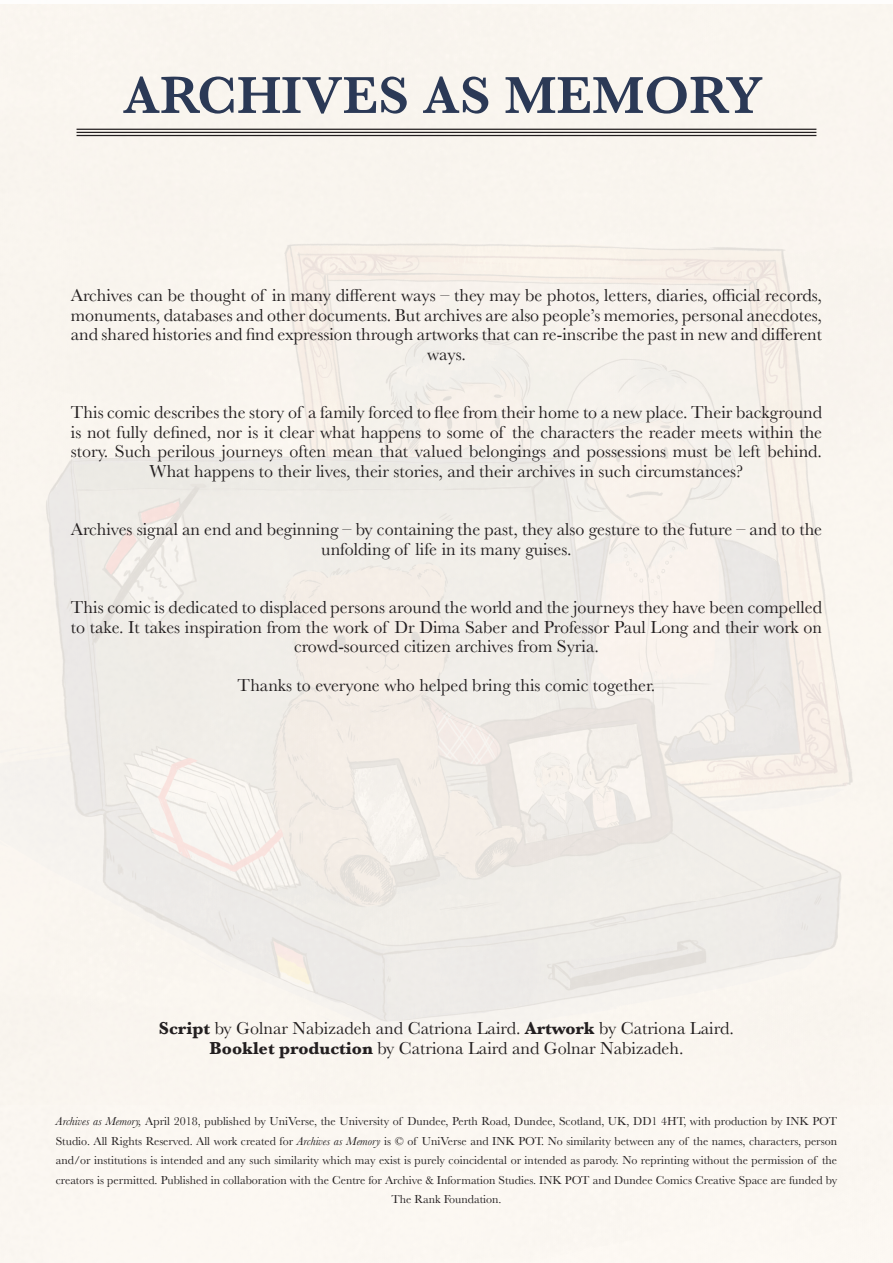
<style>
.page{position:relative;width:893px;height:1263px;background:#fff}
.page>*{position:absolute;margin:0;border:0;box-sizing:border-box;transform-origin:0 0}
.t1{font:600 54px "Baskerville";color:#2b3956}
.t2{font:18px/19.5px "Baskerville";color:#231f20;text-align:center}
.t3{font:12px/19.5px "Baskerville";color:#231f20;text-align:center}
.s1{font-weight:700}
.s2{font-style:italic}
</style>
<div class="page">
<img style="left:0;top:4px;width:893px;height:1100px">
<hr style="left:77px;top:129px;width:739px;height:1px;background:#231f20">
<hr style="left:77px;top:132px;width:739px;height:1px;background:#231f20">
<hr style="left:77px;top:135px;width:739px;height:1px;background:#231f20">
<p class="t1" style="left:123px;top:57px;width:642px">ARCHIVES AS MEMORY</p>
<p class="t2" style="left:71px;top:286px;width:753px">Archives can be thought of in many different ways – they may be photos, letters, diaries, official records, monuments, databases and other documents. But archives are also people’s memories, personal anecdotes, and shared histories and find expression through artworks that can re-inscribe the past in new and different ways.</p>
<p class="t2" style="left:71px;top:403px;width:753px">This comic describes the story of a family forced to flee from their home to a new place. Their background is not fully defined, nor is it clear what happens to some of the characters the reader meets within the story. Such perilous journeys often mean that valued belongings and possessions must be left behind.<br>What happens to their lives, their stories, and their archives in such circumstances?</p>
<p class="t2" style="left:71px;top:520px;width:753px">Archives signal an end and beginning – by containing the past, they also gesture to the future – and to the unfolding of life in its many guises.</p>
<p class="t2" style="left:71px;top:598px;width:753px">This comic is dedicated to displaced persons around the world and the journeys they have been compelled to take. It takes inspiration from the work of Dr Dima Saber and Professor Paul Long and their work on crowd-sourced citizen archives from Syria.</p>
<p class="t2" style="left:238px;top:676px;width:419px">Thanks to everyone who helped bring this comic together.</p>
<p class="t2" style="left:159px;top:1019px;width:576px"><span class="s1">Script</span> by Golnar Nabizadeh and Catriona Laird. <span class="s1">Artwork</span> by Catriona Laird.</p>
<p class="t2" style="left:209px;top:1038px;width:475px"><span class="s1">Booklet production</span> by Catriona Laird and Golnar Nabizadeh.</p>
<p class="t3" style="left:56px;top:1111px;width:783px"><span class="s2">Archives as Memory,</span> April 2018, published by UniVerse, the University of Dundee, Perth Road, Dundee, Scotland, UK, DD1 4HT, with production by INK POT Studio. All Rights Reserved. All work created for <span class="s2">Archives as Memory</span> is © of UniVerse and INK POT. No similarity between any of the names, characters, person and/or institutions is intended and any such similarity which may exist is purely coincidental or intended as parody. No reprinting without the permission of the creators is permitted. Published in collaboration with the Centre for Archive &amp; Information Studies. INK POT and Dundee Comics Creative Space are funded by The Rank Foundation.</p>
</div>
